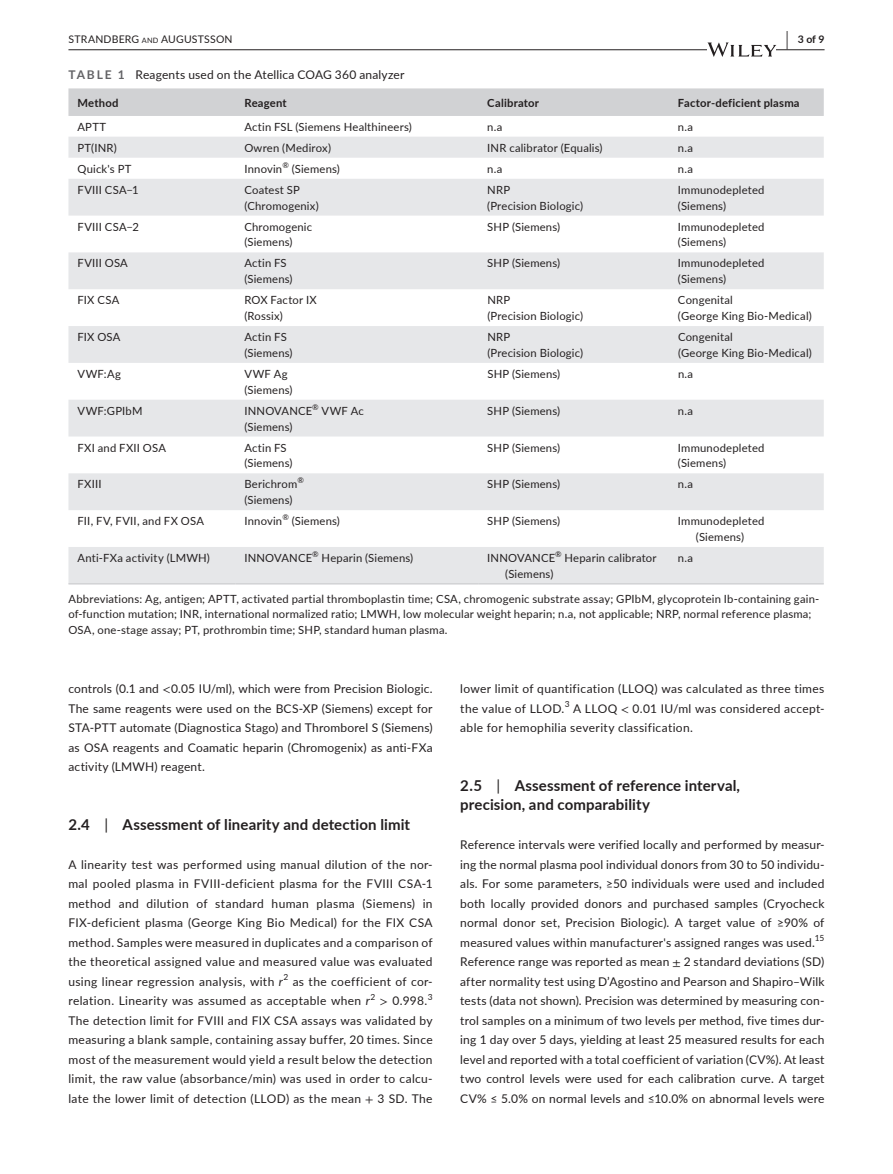
<style>
.page{position:relative;width:893px;height:1174px;background:#fff}
.page>*{position:absolute;margin:0;border:0;box-sizing:border-box;transform-origin:0 0}
.t1{font:700 15px/19.5px "Lato";letter-spacing:.005em;color:#231f20}
.t2{font:12px/19.5px "Lato";letter-spacing:.02em;color:#231f20;text-align:justify}
.t3{font:11.25px/15.8px "Lato";letter-spacing:.015em;color:#231f20}
.t4{font:700 11.25px "Lato";letter-spacing:.02em;color:#231f20}
.t5{font:10.5px "Lato";letter-spacing:.02em;color:#231f20}
.t6{font:700 10.5px "Lato";color:#231f20}
.t7{font:8.4px "Lato";color:#231f20}
.t8{font:7.8px "Lato";color:#231f20}
.s1{font-size:7.35px}
.s2{font-size:19.5px}
.s3{font-weight:700;color:#636366}
.s4{font-family:"STIX"}
.s5{font-weight:400}
.s6{font-style:italic}
</style>
<div class="page">
<hr style="left:68px;top:49px;width:756px;height:1px;background:#231f20">
<svg style="left:707px;top:42px;width:69px;height:15px"></svg>
<div style="left:68px;top:88px;width:756px;height:28px;background:#d1d2d4"></div>
<svg style="left:68px;top:137px;width:756px;height:446px"></svg>
<hr style="left:68px;top:583px;width:167px;height:1px;background:#d1d2d4">
<hr style="left:235px;top:583px;width:243px;height:1px;background:#d1d2d4">
<hr style="left:478px;top:583px;width:191px;height:1px;background:#d1d2d4">
<hr style="left:669px;top:583px;width:155px;height:1px;background:#d1d2d4">
<p class="t5" style="left:68px;top:31px;width:80px">STRANDBERG <span class="s1">and</span></p>
<p class="t5" style="left:161px;top:31px;width:73px">AUGUSTSSON</p>
<p class="t6" style="left:786px;top:31px;width:40px"><span class="s2">|</span> 3 of 9</p>
<p class="t2" style="left:68px;top:64px;width:337px"><span class="s3">TABLE 1</span> Reagents used on the Atellica COAG 360 analyzer</p>
<p class="t4" style="left:77px;top:94px;width:43px">Method</p>
<p class="t4" style="left:244px;top:94px;width:44px">Reagent</p>
<p class="t4" style="left:487px;top:94px;width:53px">Calibrator</p>
<p class="t4" style="left:678px;top:94px;width:123px">Factor-deficient plasma</p>
<p class="t3" style="left:77px;top:118px;width:30px">APTT</p>
<p class="t3" style="left:244px;top:118px;width:169px">Actin FSL (Siemens Healthineers)</p>
<p class="t3" style="left:487px;top:118px;width:17px">n.a</p>
<p class="t3" style="left:678px;top:118px;width:17px">n.a</p>
<p class="t3" style="left:77px;top:139px;width:41px">PT(INR)</p>
<p class="t3" style="left:244px;top:139px;width:88px">Owren (Medirox)</p>
<p class="t3" style="left:487px;top:139px;width:117px">INR calibrator (Equalis)</p>
<p class="t3" style="left:678px;top:139px;width:17px">n.a</p>
<p class="t3" style="left:77px;top:160px;width:55px">Quick's PT</p>
<p class="t3" style="left:244px;top:160px;width:39px">Innovin</p>
<p class="t8" style="left:282px;top:159px;width:8px">®</p>
<p class="t3" style="left:292px;top:160px;width:50px">(Siemens)</p>
<p class="t3" style="left:487px;top:160px;width:17px">n.a</p>
<p class="t3" style="left:678px;top:160px;width:17px">n.a</p>
<p class="t3" style="left:77px;top:181px;width:63px">FVIII CSA−1</p>
<p class="t3" style="left:244px;top:181px;width:76px">Coatest SP (Chromogenix)</p>
<p class="t3" style="left:487px;top:181px;width:97px">NRP<br>(Precision Biologic)</p>
<p class="t3" style="left:678px;top:181px;width:88px">Immunodepleted (Siemens)</p>
<p class="t3" style="left:77px;top:218px;width:63px">FVIII CSA−2</p>
<p class="t3" style="left:244px;top:218px;width:69px">Chromogenic (Siemens)</p>
<p class="t3" style="left:487px;top:218px;width:74px">SHP (Siemens)</p>
<p class="t3" style="left:678px;top:218px;width:88px">Immunodepleted (Siemens)</p>
<p class="t3" style="left:77px;top:255px;width:52px">FVIII OSA</p>
<p class="t3" style="left:244px;top:255px;width:50px">Actin FS (Siemens)</p>
<p class="t3" style="left:487px;top:255px;width:74px">SHP (Siemens)</p>
<p class="t3" style="left:678px;top:255px;width:88px">Immunodepleted (Siemens)</p>
<p class="t3" style="left:77px;top:292px;width:43px">FIX CSA</p>
<p class="t3" style="left:244px;top:292px;width:74px">ROX Factor IX (Rossix)</p>
<p class="t3" style="left:487px;top:292px;width:97px">NRP<br>(Precision Biologic)</p>
<p class="t3" style="left:678px;top:292px;width:135px">Congenital<br>(George King Bio-Medical)</p>
<p class="t3" style="left:78px;top:329px;width:44px">FIX OSA</p>
<p class="t3" style="left:244px;top:329px;width:50px">Actin FS (Siemens)</p>
<p class="t3" style="left:487px;top:329px;width:97px">NRP<br>(Precision Biologic)</p>
<p class="t3" style="left:678px;top:329px;width:135px">Congenital<br>(George King Bio-Medical)</p>
<p class="t3" style="left:78px;top:365px;width:45px">VWF:Ag</p>
<p class="t3" style="left:244px;top:365px;width:50px">VWF Ag (Siemens)</p>
<p class="t3" style="left:487px;top:365px;width:74px">SHP (Siemens)</p>
<p class="t3" style="left:678px;top:365px;width:17px">n.a</p>
<p class="t3" style="left:78px;top:402px;width:66px">VWF:GPIbM</p>
<p class="t3" style="left:244px;top:402px;width:69px">INNOVANCE</p>
<p class="t8" style="left:312px;top:401px;width:8px">®</p>
<p class="t3" style="left:322px;top:402px;width:44px">VWF Ac</p>
<p class="t3" style="left:244px;top:418px;width:50px">(Siemens)</p>
<p class="t3" style="left:487px;top:402px;width:74px">SHP (Siemens)</p>
<p class="t3" style="left:678px;top:402px;width:17px">n.a</p>
<p class="t3" style="left:77px;top:439px;width:90px">FXI and FXII OSA</p>
<p class="t3" style="left:244px;top:439px;width:50px">Actin FS (Siemens)</p>
<p class="t3" style="left:487px;top:439px;width:74px">SHP (Siemens)</p>
<p class="t3" style="left:678px;top:439px;width:88px">Immunodepleted (Siemens)</p>
<p class="t3" style="left:77px;top:476px;width:26px">FXIII</p>
<p class="t3" style="left:244px;top:476px;width:54px">Berichrom</p>
<p class="t8" style="left:297px;top:475px;width:8px">®</p>
<p class="t3" style="left:244px;top:492px;width:50px">(Siemens)</p>
<p class="t3" style="left:487px;top:476px;width:74px">SHP (Siemens)</p>
<p class="t3" style="left:678px;top:476px;width:17px">n.a</p>
<p class="t3" style="left:77px;top:513px;width:128px">FII, FV, FVII, and FX OSA</p>
<p class="t3" style="left:244px;top:513px;width:39px">Innovin</p>
<p class="t8" style="left:282px;top:512px;width:8px">®</p>
<p class="t3" style="left:292px;top:513px;width:50px">(Siemens)</p>
<p class="t3" style="left:487px;top:513px;width:74px">SHP (Siemens)</p>
<p class="t3" style="left:678px;top:513px;width:88px;text-align:center">Immunodepleted (Siemens)</p>
<p class="t3" style="left:77px;top:549px;width:134px">Anti-FXa activity (LMWH)</p>
<p class="t3" style="left:244px;top:549px;width:69px">INNOVANCE</p>
<p class="t8" style="left:312px;top:548px;width:8px">®</p>
<p class="t3" style="left:322px;top:549px;width:93px">Heparin (Siemens)</p>
<p class="t3" style="left:487px;top:549px;width:69px">INNOVANCE</p>
<p class="t8" style="left:555px;top:548px;width:8px">®</p>
<p class="t3" style="left:564px;top:549px;width:94px">Heparin calibrator</p>
<p class="t3" style="left:505px;top:565px;width:50px">(Siemens)</p>
<p class="t3" style="left:678px;top:549px;width:17px">n.a</p>
<p class="t3" style="left:68px;top:590px;width:752px">Abbreviations: Ag, antigen; APTT, activated partial thromboplastin time; CSA, chromogenic substrate assay; GPIbM, glycoprotein Ib-containing gain&shy;of-function mutation; INR, international normalized ratio; LMWH, low molecular weight heparin; n.a, not applicable; NRP, normal reference plasma;<br>OSA, one-stage assay; PT, prothrombin time; SHP, standard human plasma.</p>
<p class="t2" style="left:68px;top:678px;width:366px">controls (0.1 and <span class="s4">&lt;</span>0.05 IU/ml), which were from Precision Biologic.<br>The same reagents were used on the BCS-XP (Siemens) except for STA-PTT automate (Diagnostica Stago) and Thromborel S (Siemens) as OSA reagents and Coamatic heparin (Chromogenix) as anti-FXa activity (LMWH) reagent.</p>
<p class="t1" style="left:68px;top:814px;width:343px">2.4 <span class="s5">|</span> Assessment of linearity and detection limit</p>
<p class="t2" style="left:68px;top:854px;width:366px">A linearity test was performed using manual dilution of the nor&shy;mal pooled plasma in FVIII-deficient plasma for the FVIII CSA-1 method and dilution of standard human plasma (Siemens) in FIX-deficient plasma (George King Bio Medical) for the FIX CSA method. Samples were measured in duplicates and a comparison of the theoretical assigned value and measured value was evaluated using linear regression analysis, with <span class="s6">r</span></p>
<p class="t7" style="left:283px;top:971px;width:6px">2</p>
<p class="t2" style="left:68px;top:971px;width:366px;text-indent:224px">as the coefficient of cor&shy;relation. Linearity was assumed as acceptable when <span class="s6">r</span><sup>2</sup> <span class="s4">&gt;</span> 0.998.<sup>3<br></sup>The detection limit for FVIII and FIX CSA assays was validated by measuring a blank sample, containing assay buffer, 20 times. Since most of the measurement would yield a result below the detection limit, the raw value (absorbance/min) was used in order to calcu&shy;late the lower limit of detection (LLOD) as the mean <span class="s4">+</span> 3 SD. The</p>
<p class="t2" style="left:460px;top:678px;width:366px">lower limit of quantification (LLOQ) was calculated as three times the value of LLOD.<sup>3</sup> A LLOQ <span class="s4">&lt;</span> 0.01 IU/ml was considered accept&shy;able for hemophilia severity classification.</p>
<p class="t1" style="left:460px;top:775px;width:281px">2.5 <span class="s5">|</span> Assessment of reference interval, precision, and comparability</p>
<p class="t2" style="left:460px;top:834px;width:366px">Reference intervals were verified locally and performed by measur&shy;ing the normal plasma pool individual donors from 30 to 50 individu&shy;als. For some parameters, ≥50 individuals were used and included both locally provided donors and purchased samples (Cryocheck normal donor set, Precision Biologic). A target value of ≥90% of measured values within manufacturer's assigned ranges was used.</p>
<p class="t7" style="left:815px;top:932px;width:11px">15</p>
<p class="t2" style="left:460px;top:951px;width:366px">Reference range was reported as mean <span class="s4">±</span> 2 standard deviations (SD) after normality test using D’Agostino and Pearson and Shapiro–Wilk tests (data not shown). Precision was determined by measuring con&shy;trol samples on a minimum of two levels per method, five times dur&shy;ing 1 day over 5 days, yielding at least 25 measured results for each level and reported with a total coefficient of variation (CV%). At least two control levels were used for each calibration curve. A target CV% ≤ 5.0% on normal levels and ≤10.0% on abnormal levels were</p>
</div>
